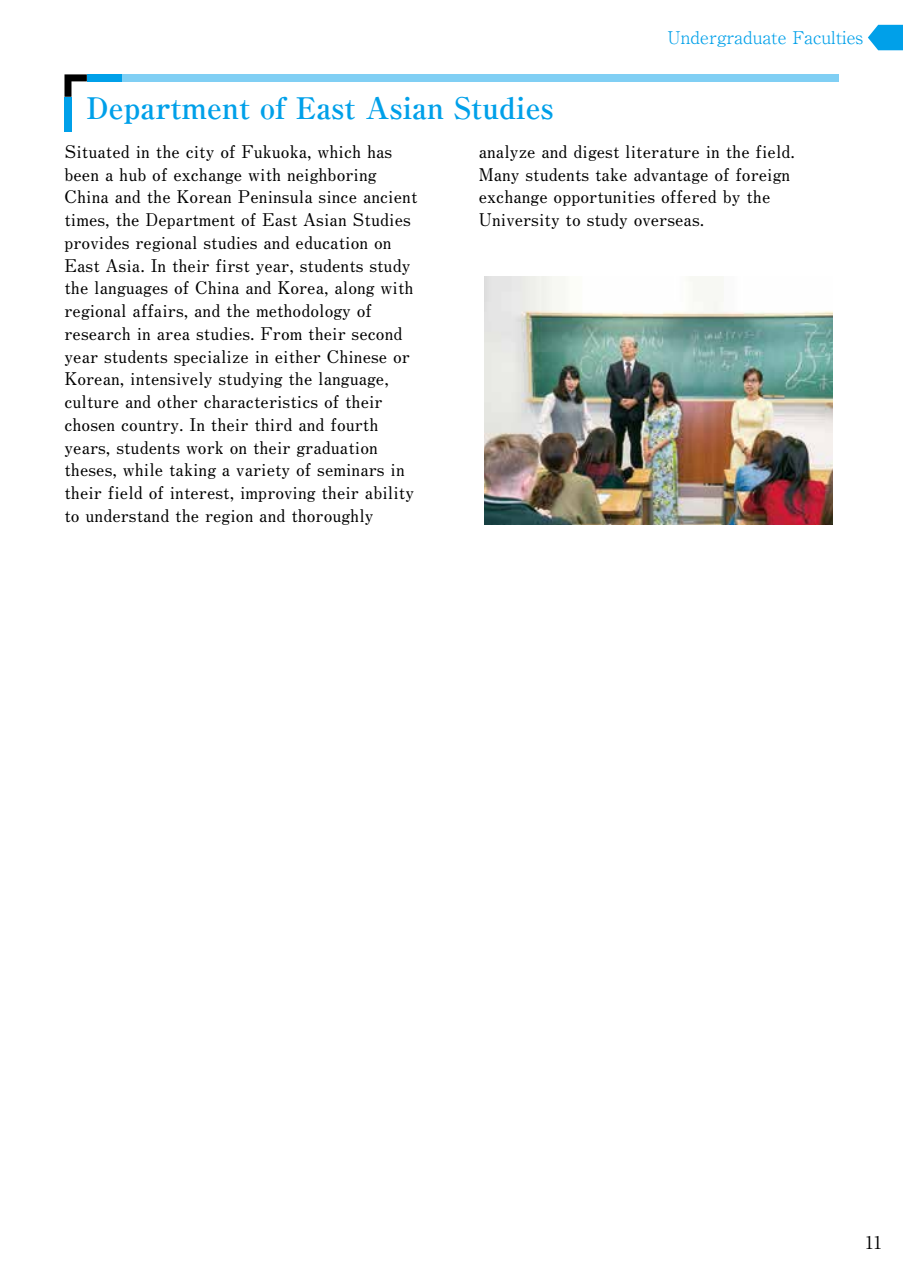
<style>
.page{position:relative;width:903px;height:1275px;background:#fff}
.page>*{position:absolute;margin:0;border:0;box-sizing:border-box;transform-origin:0 0}
.t1{font:700 29.75px "Ryumin Pr 6";color:#00a0e9}
.t2{font:700 17.5px/22.8px "Futo Min A101 Pr 6";color:#000}
.t3{font:300 17.5px "Ryumin Pr 6";color:#00a0e9}
.t4{font:17.5px "Ryumin Pr 6";color:#000}
</style>
<div class="page">
<svg style="left:64px;top:74px;width:23px;height:23px"></svg>
<div style="left:121px;top:74px;width:717px;height:7px;background:#80cff4"></div>
<div style="left:87px;top:74px;width:34px;height:7px;background:#00a0e9"></div>
<div style="left:64px;top:97px;width:7px;height:34px;background:#00a0e9"></div>
<img style="left:485px;top:276px;width:347px;height:248px">
<svg style="left:868px;top:25px;width:35px;height:25px"></svg>
<p class="t3" style="left:667px;top:23px;width:197px">Undergraduate Faculties</p>
<p class="t1" style="left:86px;top:84px;width:469px">Department of East Asian Studies</p>
<p class="t2" style="left:479px;top:139px;width:318px">analyze and digest literature in the field.<br>Many students take advantage of foreign exchange opportunities offered by the University to study overseas.</p>
<p class="t2" style="left:64px;top:139px;width:354px">Situated in the city of Fukuoka, which has been a hub of exchange with neighboring China and the Korean Peninsula since ancient times, the Department of East Asian Studies provides regional studies and education on East Asia. In their first year, students study the languages of China and Korea, along with regional affairs, and the methodology of research in area studies. From their second year students specialize in either Chinese or Korean, intensively studying the language, culture and other characteristics of their chosen country. In their third and fourth years, students work on their graduation theses, while taking a variety of seminars in their field of interest, improving their ability to understand the region and thoroughly</p>
<p class="t4" style="left:865px;top:1229px;width:19px">11</p>
</div>
